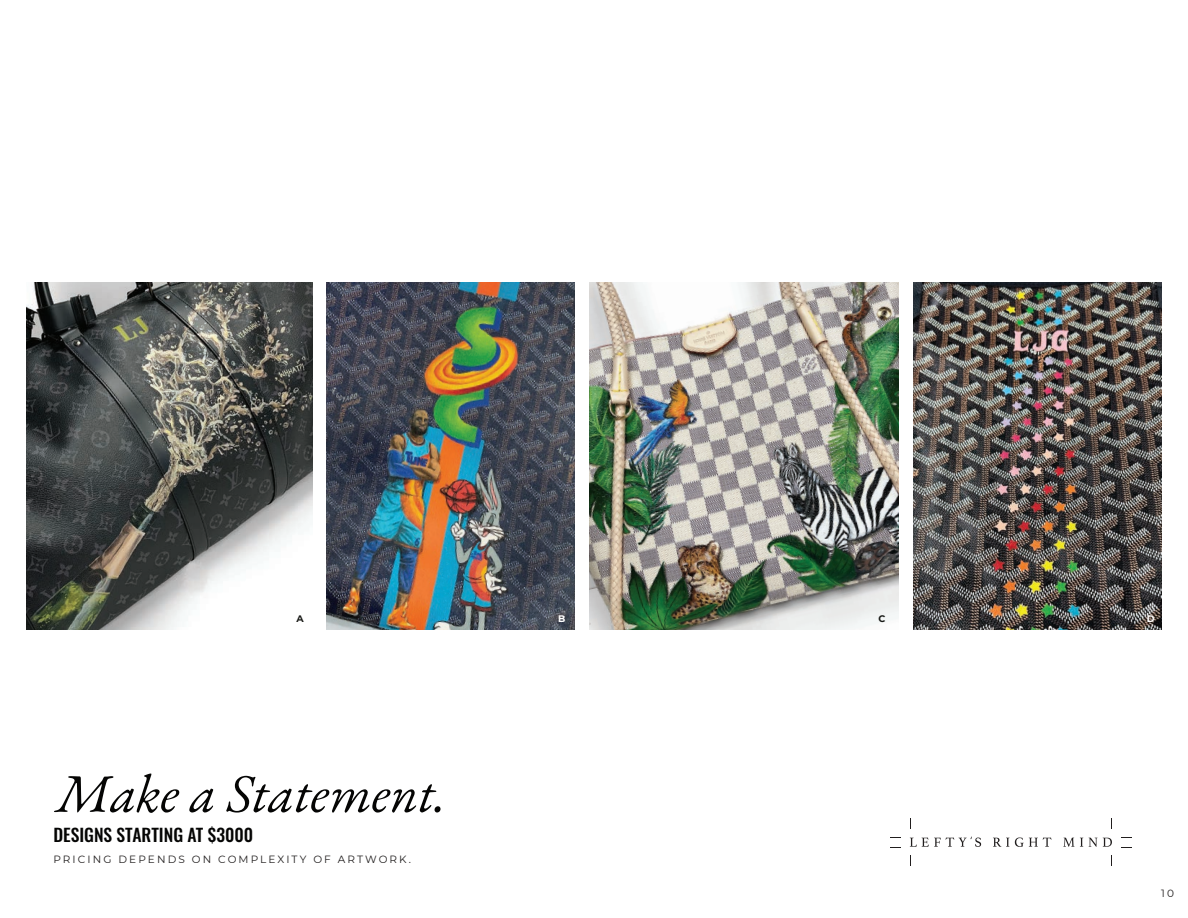
<style>
.page{position:relative;width:1188px;height:918px;background:#fff}
.page>*{position:absolute;margin:0;border:0;box-sizing:border-box;transform-origin:0 0}
.t1{font:italic 54.15px "EB Garamond";color:#050504}
.t2{font:500 17.55px "Oswald";color:#050504}
.t3{font:10.5px "Montserrat";letter-spacing:.2em;color:#211e1e}
.t4{font:700 9.45px "Montserrat";color:#161714}
.t5{font:700 9.45px "Montserrat";color:#fff}
</style>
<div class="page">
<img style="left:589px;top:283px;width:309px;height:347px">
<img style="left:27px;top:282px;width:285px;height:348px">
<img style="left:913px;top:282px;width:248px;height:348px">
<img style="left:327px;top:282px;width:247px;height:348px">
<svg style="left:993px;top:838px;width:16px;height:9px"></svg>
<svg style="left:1015px;top:838px;width:36px;height:9px"></svg>
<svg style="left:1063px;top:838px;width:11px;height:9px"></svg>
<svg style="left:1080px;top:838px;width:3px;height:9px"></svg>
<svg style="left:1089px;top:838px;width:8px;height:9px"></svg>
<svg style="left:1103px;top:838px;width:9px;height:9px"></svg>
<svg style="left:910px;top:837px;width:71px;height:10px"></svg>
<p class="t4" style="left:297px;top:612px;width:9px">A</p>
<p class="t5" style="left:558px;top:612px;width:9px">B</p>
<p class="t4" style="left:879px;top:612px;width:8px">C</p>
<p class="t5" style="left:1147px;top:612px;width:9px">D</p>
<h1 class="t1" style="left:57px;top:758px;width:391px">Make a Statement.</h1>
<h2 class="t2" style="left:53px;top:826px;width:201px">DESIGNS STARTING AT $3000</h2>
<p class="t3" style="left:53px;top:852px;width:359px">PRICING DEPENDS ON COMPLEXITY OF ARTWORK.</p>
<p class="t3" style="left:1161px;top:887px;width:14px">810</p>
</div>
